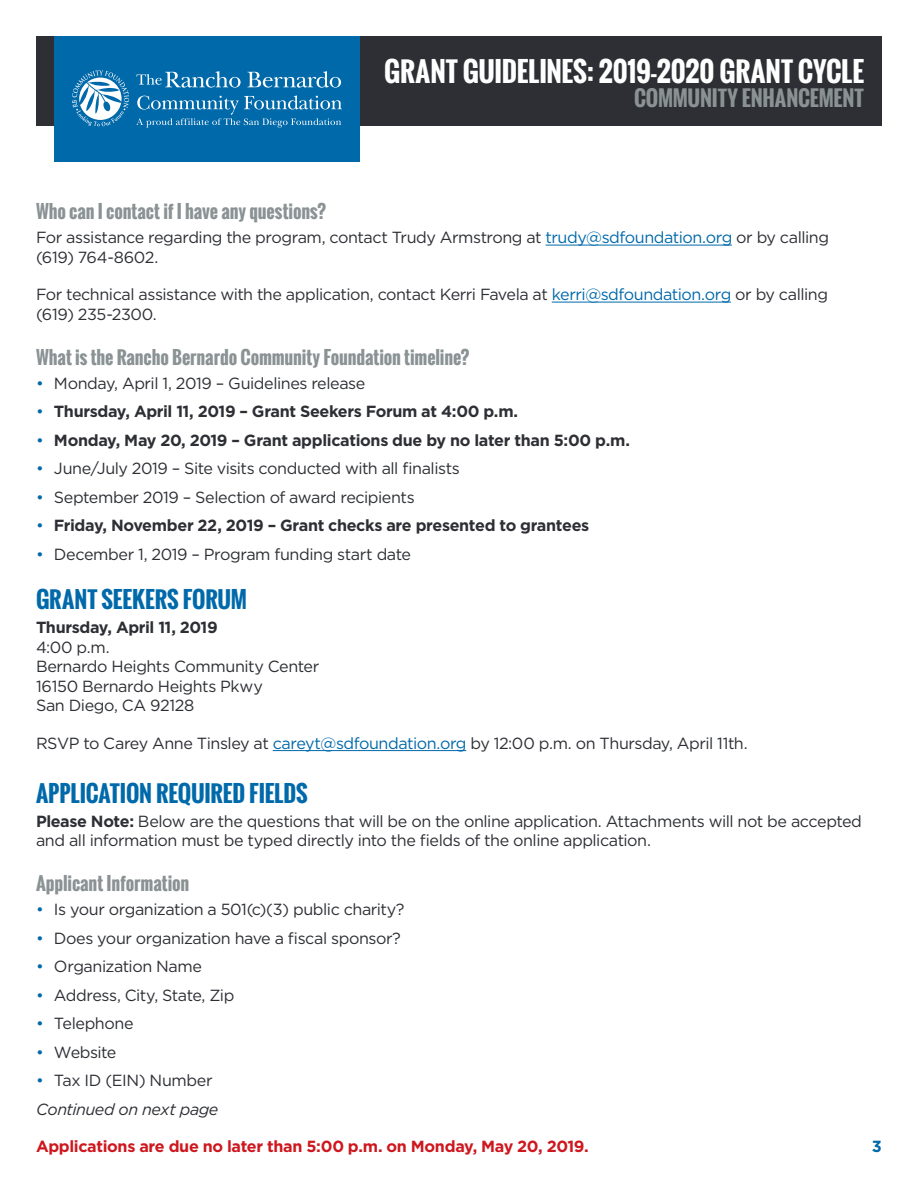
<style>
.page{position:relative;width:918px;height:1188px;background:#fff}
.page>*{position:absolute;margin:0;border:0;box-sizing:border-box;transform-origin:0 0}
.t1{font:700 27px "Oswald";letter-spacing:-.005em;color:#fff}
.t2{font:700 22.5px "Oswald";color:#0069aa}
.t3{font:700 21px "Oswald";letter-spacing:-.01em;color:#8a9294}
.t4{font:700 18px "Oswald";letter-spacing:-.01em;color:#8a9294}
.t5{font:16.2px/19.5px "Gotham";letter-spacing:-.025em;color:#2d2f34}
.t6{font:700 16.2px "Gotham";letter-spacing:-.025em;color:#2d2f34}
.t7{font:700 16.2px "Gotham";letter-spacing:-.02em;color:#ce171e}
.t8{font:italic 16.2px/28.5px "Gotham";letter-spacing:-.03em;color:#2d2f34}
.t9{font:700 16.2px "Gotham";color:#0069aa}
.s1{color:#0069aa}
.s2{font-weight:400;color:#0069aa}
.s3{font-weight:700}
.s4{font-style:normal;color:#0069aa}
.s5{font-style:normal}
</style>
<div class="page">
<div style="left:36px;top:36px;width:846px;height:89px;background:#2d2f34"></div>
<div style="left:54px;top:36px;width:306px;height:126px;background:#0069aa"></div>
<svg style="left:137px;top:71px;width:104px;height:17px"></svg>
<svg style="left:247px;top:71px;width:94px;height:17px"></svg>
<svg style="left:136px;top:95px;width:206px;height:33px"></svg>
<svg style="left:72px;top:70px;width:57px;height:56px"></svg>
<hr style="left:546px;top:245px;width:186px;height:1px;background:#0069aa">
<hr style="left:552px;top:302px;width:179px;height:1px;background:#0069aa">
<hr style="left:273px;top:750px;width:193px;height:1px;background:#0069aa">
<h1 class="t1" style="left:384px;top:51px;width:481px">GRANT GUIDELINES: 2019-2020 GRANT CYCLE</h1>
<p class="t3" style="left:634px;top:82px;width:231px">COMMUNITY ENHANCEMENT</p>
<p class="t4" style="left:36px;top:198px;width:292px">Who can I contact if I have any questions?</p>
<p class="t5" style="left:36px;top:228px;width:795px">For assistance regarding the program, contact Trudy Armstrong at <span class="s1">trudy@sdfoundation.org</span> or by calling (619) 764-8602.</p>
<p class="t5" style="left:36px;top:285px;width:794px">For technical assistance with the application, contact Kerri Favela at <span class="s1">kerri@sdfoundation.org</span> or by calling (619) 235-2300.</p>
<p class="t4" style="left:36px;top:344px;width:435px">What is the Rancho Bernardo Community Foundation timeline?</p>
<p class="t5" style="left:36px;top:373px;width:331px"><span class="s1">•</span> Monday, April 1, 2019 – Guidelines release</p>
<p class="t6" style="left:36px;top:401px;width:484px"><span class="s2">•</span> Thursday, April 11, 2019 – Grant Seekers Forum at 4:00 p.m.</p>
<p class="t6" style="left:36px;top:429px;width:596px"><span class="s2">•</span> Monday, May 20, 2019 – Grant applications due by no later than 5:00 p.m.</p>
<p class="t5" style="left:36px;top:459px;width:425px"><span class="s1">•</span> June/July 2019 – Site visits conducted with all finalists</p>
<p class="t5" style="left:36px;top:487px;width:380px"><span class="s1">•</span> September 2019 – Selection of award recipients</p>
<p class="t6" style="left:36px;top:515px;width:555px"><span class="s2">•</span> Friday, November 22, 2019 – Grant checks are presented to grantees</p>
<p class="t5" style="left:36px;top:544px;width:376px"><span class="s1">•</span> December 1, 2019 – Program funding start date</p>
<h2 class="t2" style="left:36px;top:583px;width:213px">GRANT SEEKERS FORUM</h2>
<p class="t6" style="left:36px;top:617px;width:183px">Thursday, April 11, 2019</p>
<p class="t5" style="left:36px;top:637px;width:285px">4:00 p.m.<br>Bernardo Heights Community Center<br>16150 Bernardo Heights Pkwy<br>San Diego, CA 92128</p>
<p class="t5" style="left:36px;top:733px;width:713px">RSVP to Carey Anne Tinsley at <span class="s1">careyt@sdfoundation.org</span> by 12:00 p.m. on Thursday, April 11th.</p>
<h2 class="t2" style="left:36px;top:776px;width:273px">APPLICATION REQUIRED FIELDS</h2>
<p class="t5" style="left:36px;top:811px;width:828px"><span class="s3">Please Note:</span> Below are the questions that will be on the online application. Attachments will not be accepted and all information must be typed directly into the fields of the online application.</p>
<p class="t4" style="left:36px;top:870px;width:155px">Applicant Information</p>
<p class="t5" style="left:36px;top:900px;width:370px"><span class="s1">•</span> Is your organization a 501(c)(3) public charity?</p>
<p class="t5" style="left:36px;top:928px;width:366px"><span class="s1">•</span> Does your organization have a fiscal sponsor?</p>
<p class="t5" style="left:36px;top:957px;width:168px"><span class="s1">•</span> Organization Name</p>
<p class="t5" style="left:36px;top:985px;width:200px"><span class="s1">•</span> Address, City, State, Zip</p>
<p class="t5" style="left:36px;top:1014px;width:99px"><span class="s1">•</span> Telephone</p>
<p class="t5" style="left:36px;top:1042px;width:82px"><span class="s1">•</span> Website</p>
<p class="t8" style="left:36px;top:1066px;width:184px"><span class="s4">•</span> <span class="s5">Tax ID (EIN) Number<br></span>Continued on next page</p>
<p class="t7" style="left:36px;top:1136px;width:554px">Applications are due no later than 5:00 p.m. on Monday, May 20, 2019.</p>
<p class="t9" style="left:872px;top:1136px;width:12px">3</p>
</div>
